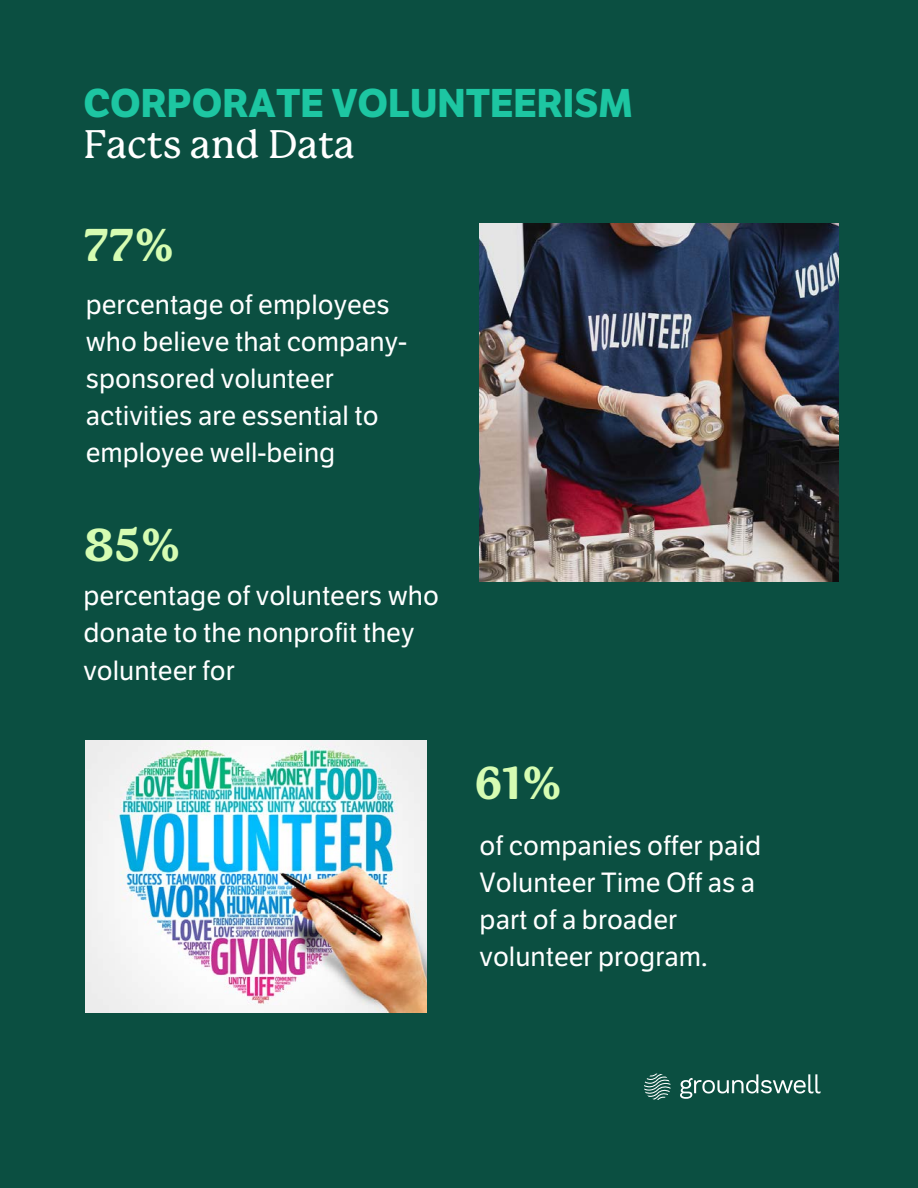
<style>
.page{position:relative;width:918px;height:1188px;background:#0b4f41}
.page>*{position:absolute;margin:0;border:0;box-sizing:border-box;transform-origin:0 0}
.t1{font:800 45px "P22 Mackinac Pro";color:#d6fcb2}
.t2{font:700 39px/41.7px "LFT Etica";color:#1dc6a2}
.t3{font:27px/37.2px "LFT Etica";color:#fff}
.s1{font-family:"P22 Mackinac Pro";font-weight:500;color:#fff}
</style>
<div class="page">
<svg style="left:644px;top:1074px;width:27px;height:26px"></svg>
<svg style="left:680px;top:1074px;width:141px;height:25px"></svg>
<img style="left:86px;top:740px;width:341px;height:272px">
<img style="left:480px;top:223px;width:358px;height:359px">
<p class="t2" style="left:84px;top:83px;width:551px">CORPORATE VOLUNTEERISM<br><span class="s1">Facts and Data</span></p>
<p class="t1" style="left:84px;top:226px;width:92px">77%</p>
<h1 class="t3" style="left:86px;top:286px;width:323px">percentage of employees who believe that company&shy;sponsored volunteer activities are essential to employee well-being</h1>
<p class="t1" style="left:84px;top:525px;width:98px">85%</p>
<h1 class="t3" style="left:84px;top:578px;width:357px">percentage of volunteers who donate to the nonprofit they volunteer for</h1>
<p class="t1" style="left:474px;top:763px;width:89px">61%</p>
<p class="t3" style="left:480px;top:827px;width:283px">of companies offer paid<br>Volunteer Time Off as a part of a broader volunteer program.</p>
</div>
